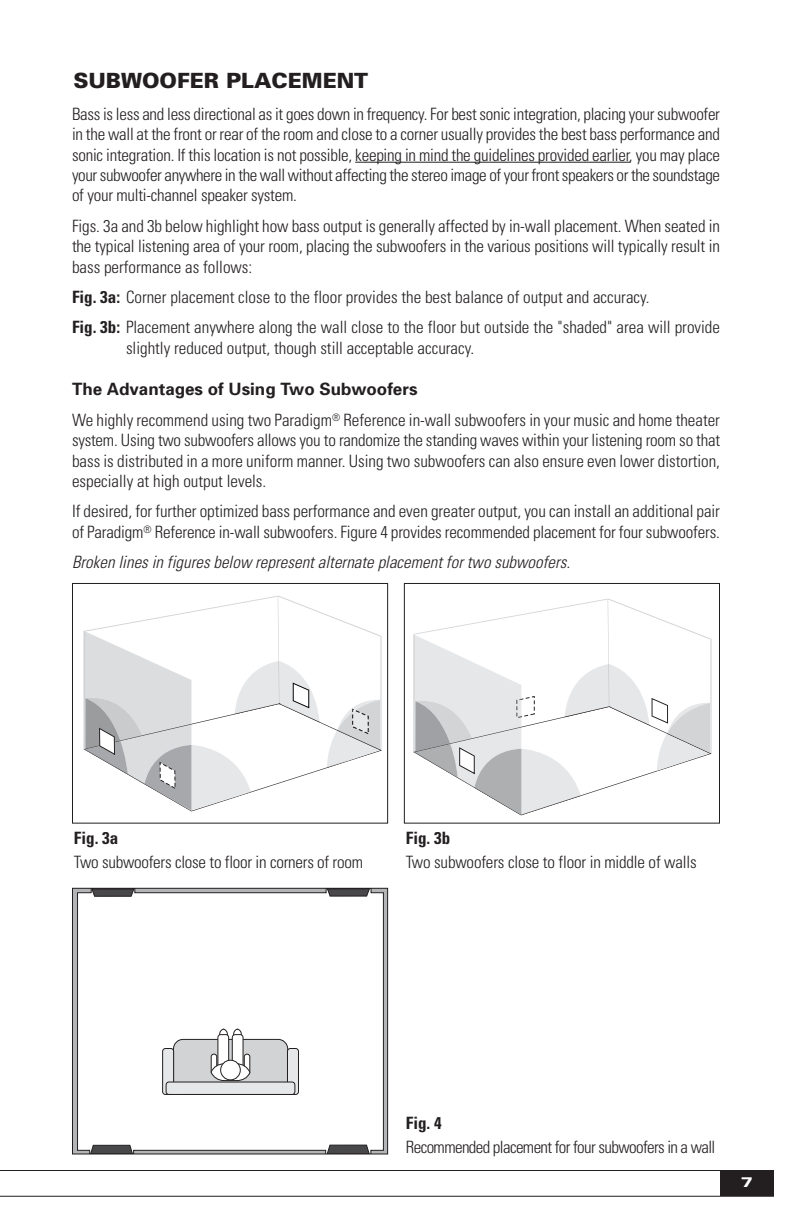
<style>
.page{position:relative;width:792px;height:1224px;background:#fff}
.page>*{position:absolute;margin:0;border:0;box-sizing:border-box;transform-origin:0 0}
.t1{font:900 21px "Univers";color:#231f20}
.t2{font:300 condensed 17px/20.4px "Univers";letter-spacing:-.005em;color:#231f20;text-align:justify}
.t3{font:italic 300 condensed 17px "Univers";color:#231f20}
.t4{font:300 condensed 17px "Univers";letter-spacing:-.035em;color:#231f20}
.t5{font:700 condensed 17px "Univers";color:#231f20}
.t6{font:900 14px "Univers";color:#fff;scale:1.3 1}
.s1{font-weight:700}
.s2{font-weight:700;font-stretch:normal}
</style>
<div class="page">
<div style="left:720px;top:1171px;width:54px;height:25px;background:#231f20"></div>
<hr style="left:0;top:1196px;width:774px;height:1px;background:#231f20">
<hr style="left:0;top:1170px;width:774px;height:1px;background:#231f20">
<svg style="left:83px;top:596px;width:299px;height:215px"></svg>
<div style="left:72px;top:583px;width:316px;height:241px;border:1px solid #231f20"></div>
<hr style="left:355px;top:162px;width:275px;height:1px;background:#231f20">
<svg style="left:413px;top:599px;width:299px;height:216px"></svg>
<div style="left:404px;top:583px;width:316px;height:241px;border:1px solid #231f20"></div>
<svg style="left:74px;top:890px;width:312px;height:262px"></svg>
<svg style="left:327px;top:1145px;width:43px;height:7px"></svg>
<svg style="left:327px;top:890px;width:43px;height:7px"></svg>
<svg style="left:90px;top:1145px;width:43px;height:7px"></svg>
<svg style="left:91px;top:890px;width:43px;height:7px"></svg>
<div style="left:72px;top:888px;width:316px;height:266px;border:1px solid #231f20"></div>
<p class="t1" style="left:73px;top:73px;width:296px">SUBWOOFER PLACEMENT</p>
<p class="t2" style="left:72px;top:105px;width:650px">Bass is less and less directional as it goes down in frequency. For best sonic integration, placing your subwoofer in the wall at the front or rear of the room and close to a corner usually provides the best bass performance and sonic integration. If this location is not possible, keeping in mind the guidelines provided earlier, you may place your subwoofer anywhere in the wall without affecting the stereo image of your front speakers or the soundstage of your multi-channel speaker system.</p>
<p class="t2" style="left:72px;top:217px;width:650px">Figs. 3a and 3b below highlight how bass output is generally affected by in-wall placement. When seated in the typical listening area of your room, placing the subwoofers in the various positions will typically result in bass performance as follows:</p>
<p class="t2" style="left:72px;top:283px;width:650px;line-height:30.4px"><span class="s1">Fig. 3a:</span> Corner placement close to the floor provides the best balance of output and accuracy.<br><span class="s1">Fig. 3b:</span> Placement anywhere along the wall close to the floor but outside the "shaded" area will provide</p>
<p class="t2" style="left:126px;top:339px;width:350px">slightly reduced output, though still acceptable accuracy.</p>
<p class="t2" style="left:72px;top:376px;width:650px;line-height:30.4px"><span class="s2">The Advantages of Using Two Subwoofers<br></span>We highly recommend using two Paradigm<sup>®</sup> Reference in-wall subwoofers in your music and home theater</p>
<p class="t2" style="left:72px;top:432px;width:650px">system. Using two subwoofers allows you to randomize the standing waves within your listening room so that bass is distributed in a more uniform manner. Using two subwoofers can also ensure even lower distortion, especially at high output levels.</p>
<p class="t2" style="left:72px;top:503px;width:650px">If desired, for further optimized bass performance and even greater output, you can install an additional pair of Paradigm<sup>®</sup> Reference in-wall subwoofers. Figure 4 provides recommended placement for four subwoofers.</p>
<p class="t3" style="left:72px;top:556px;width:503px">Broken lines in figures below representalternate placementfortwo subwoofers.</p>
<p class="t5" style="left:74px;top:832px;width:46px">Fig. 3a</p>
<p class="t2" style="left:74px;top:854px;width:291px">Two subwoofers close to floor in corners of room</p>
<p class="t5" style="left:406px;top:832px;width:46px">Fig. 3b</p>
<p class="t2" style="left:406px;top:854px;width:292px">Two subwoofers close to floor in middle of walls</p>
<p class="t5" style="left:406px;top:1117px;width:37px">Fig. 4</p>
<p class="t4" style="left:406px;top:1141px;width:311px">Recommended placement for four subwoofers in a wall</p>
<p class="t6" style="left:741px;top:1177px;width:11px">7</p>
</div>
